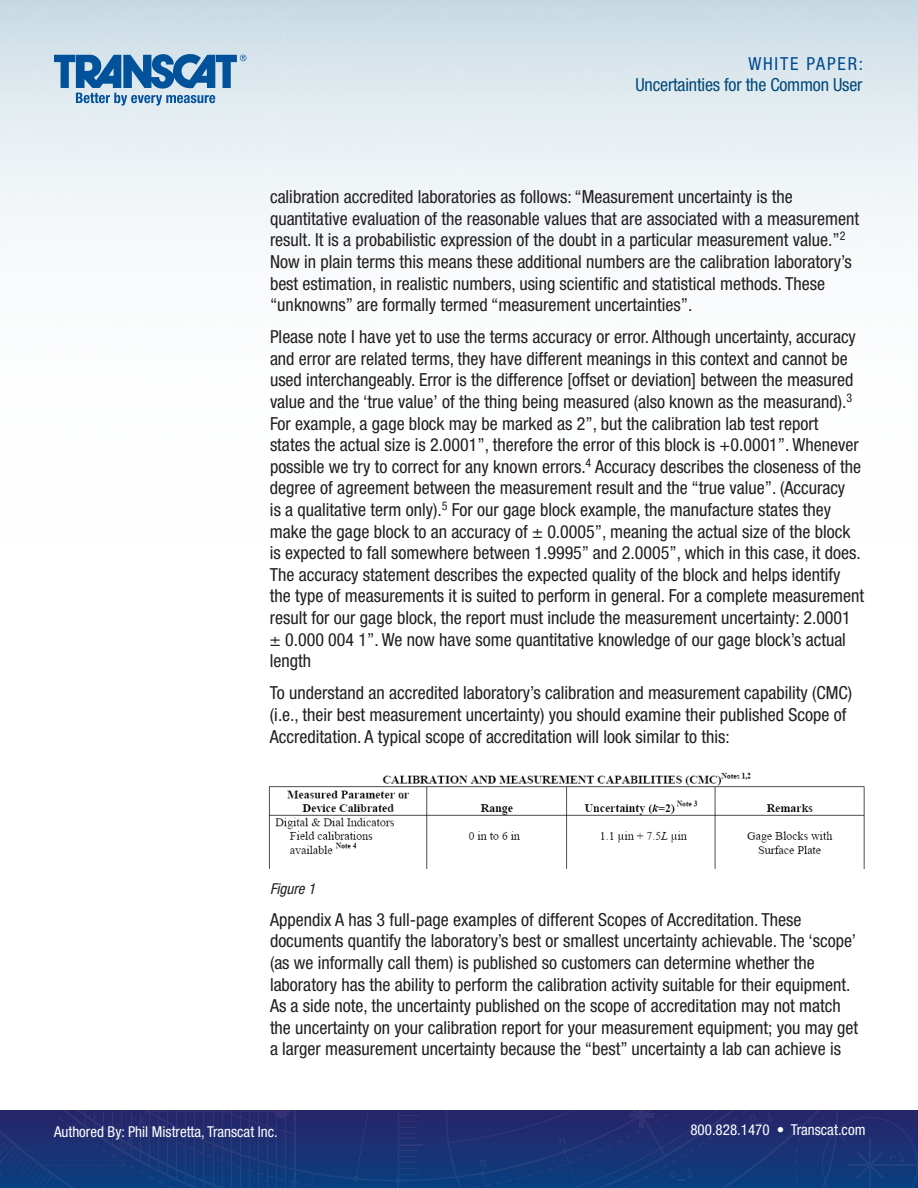
<style>
.page{position:relative;width:918px;height:1188px;background:#fff}
.page>*{position:absolute;margin:0;border:0;box-sizing:border-box;transform-origin:0 0}
.t1{font:condensed 18px/21.6px "Helvetica Neue";color:#231f20}
.t2{font:condensed 18px "Helvetica Neue";letter-spacing:-.01em;color:#004978}
.t3{font:condensed 18px "Helvetica Neue";letter-spacing:.1em;color:#004a8d}
.t4{font:condensed 15px "Helvetica Neue";color:#fff}
.t5{font:italic condensed 15px "Helvetica Neue";color:#231f20}
</style>
<div class="page">
<svg style="left:0;top:0;width:918px;height:234px"></svg>
<svg style="left:0;top:1110px;width:918px;height:78px;background:#1a3274"></svg>
<img style="left:268px;top:772px;width:597px;height:96px">
<p class="t3" style="left:748px;top:53px;width:116px">WHITE PAPER:</p>
<p class="t2" style="left:635px;top:75px;width:229px">Uncertainties for the Common User</p>
<p class="t1" style="left:270px;top:186px;width:591px">calibration accredited laboratories as follows: “Measurement uncertainty is the quantitative evaluation of the reasonable values that are associated with a measurement result. It is a probabilistic expression of the doubt in a particular measurement value.”<sup>2<br></sup>Now in plain terms this means these additional numbers are the calibration laboratory’s best estimation, in realistic numbers, using scientific and statistical methods. These “unknowns” are formally termed “measurement uncertainties”.</p>
<p class="t1" style="left:270px;top:326px;width:596px">Please note I have yet to use the terms accuracy or error. Although uncertainty, accuracy and error are related terms, they have different meanings in this context and cannot be used interchangeably. Error is the difference [offset or deviation] between the measured value and the ‘true value’ of the thing being measured (also known as the measurand).<sup>3<br></sup>For example, a gage block may be marked as 2”, but the calibration lab test report<br>states the actual size is 2.0001”, therefore the error of this block is +0.0001”. Whenever possible we try to correct for any known errors.<sup>4</sup> Accuracy describes the closeness of the degree of agreement between the measurement result and the “true value”. (Accuracy<br>is a qualitative term only).<sup>5</sup> For our gage block example, the manufacture states they make the gage block to an accuracy of ± 0.0005”, meaning the actual size of the block is expected to fall somewhere between 1.9995” and 2.0005”, which in this case, it does.<br>The accuracy statement describes the expected quality of the block and helps identify the type of measurements it is suited to perform in general. For a complete measurement result for our gage block, the report must include the measurement uncertainty: 2.0001 ± 0.000 004 1”. We now have some quantitative knowledge of our gage block’s actual length</p>
<p class="t1" style="left:270px;top:682px;width:584px">To understand an accredited laboratory’s calibration and measurement capability (CMC) (i.e., their best measurement uncertainty) you should examine their published Scope of<br>Accreditation. A typical scope of accreditation will look similar to this:</p>
<p class="t5" style="left:270px;top:880px;width:47px">Figure 1</p>
<p class="t1" style="left:270px;top:909px;width:590px">Appendix A has 3 full-page examples of different Scopes of Accreditation. These documents quantify the laboratory’s best or smallest uncertainty achievable. The ‘scope’ (as we informally call them) is published so customers can determine whether the laboratory has the ability to perform the calibration activity suitable for their equipment.<br>As a side note, the uncertainty published on the scope of accreditation may not match the uncertainty on your calibration report for your measurement equipment; you may get a larger measurement uncertainty because the “best” uncertainty a lab can achieve is</p>
<p class="t4" style="left:54px;top:1123px;width:225px">Authored By: Phil Mistretta, Transcat Inc.</p>
<p class="t4" style="left:690px;top:1121px;width:177px">800.828.1470 • Transcat.com</p>
</div>
